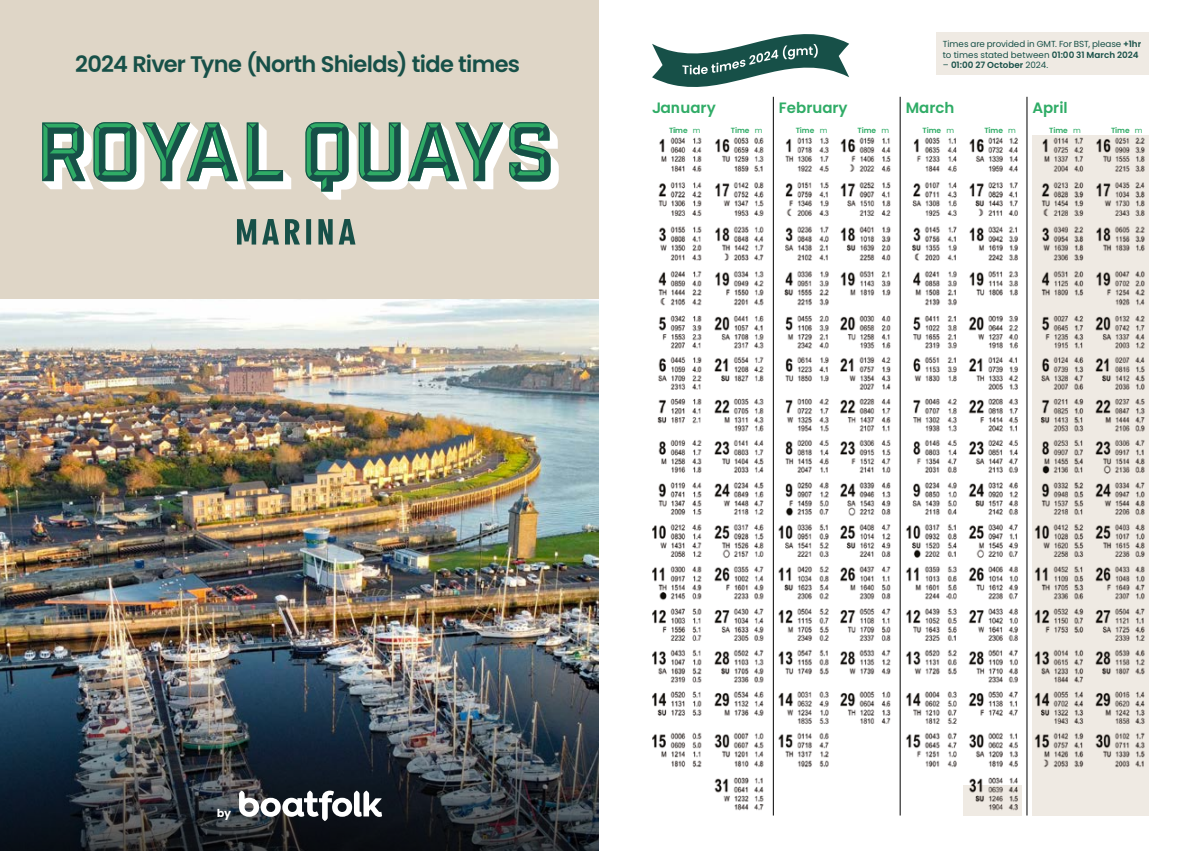
<style>
.page{position:relative;width:1198px;height:851px;background:#fff}
.page>*{position:absolute;margin:0;border:0;box-sizing:border-box;transform-origin:0 0}
.t1{font:600 22.5px "Poppins";letter-spacing:-.03em;color:#175048}
.t2{font:600 15px "Poppins";color:#2fac66}
.t3{font:11px "Poppins";color:#fff}
.t4{font:8.75px/10.5px "Poppins";letter-spacing:-.005em;color:#175048}
.t5{font:600 8.75px "Poppins";letter-spacing:.01em;color:#175048}
.t6{font:600 7.5px "Poppins";letter-spacing:-.01em;color:#2fac66}
.s1{font-weight:600}
.s2{font-weight:400}
</style>
<div class="page">
<hr style="left:773px;top:97px;width:1px;height:718px;background:#000">
<hr style="left:900px;top:97px;width:1px;height:718px;background:#000">
<hr style="left:1026px;top:97px;width:1px;height:718px;background:#000">
<div style="left:963px;top:784px;width:58px;height:31px;background:#efeae3"></div>
<div style="left:1032px;top:135px;width:116px;height:680px;background:#efeae3"></div>
<svg style="left:652px;top:34px;width:197px;height:53px"></svg>
<img style="left:714px;top:137px;width:35px;height:674px">
<img style="left:755px;top:137px;width:9px;height:673px">
<img style="left:652px;top:137px;width:34px;height:631px">
<img style="left:693px;top:137px;width:9px;height:631px">
<img style="left:779px;top:137px;width:33px;height:631px">
<img style="left:819px;top:137px;width:10px;height:631px">
<img style="left:841px;top:137px;width:34px;height:587px">
<img style="left:881px;top:137px;width:10px;height:587px">
<img style="left:906px;top:137px;width:34px;height:630px">
<img style="left:946px;top:137px;width:11px;height:631px">
<img style="left:967px;top:137px;width:36px;height:674px">
<img style="left:1008px;top:137px;width:13px;height:674px">
<img style="left:1034px;top:137px;width:34px;height:631px">
<img style="left:1074px;top:137px;width:10px;height:630px">
<img style="left:1095px;top:137px;width:34px;height:630px">
<img style="left:1135px;top:137px;width:10px;height:630px">
<div style="left:936px;top:32px;width:212px;height:42px;background:#efeae3"></div>
<img style="left:0;top:298px;width:599px;height:338px">
<div style="left:0;top:0;width:599px;height:298px;background:#dfd6c7"></div>
<img style="left:0;top:636px;width:599px;height:214px">
<svg style="left:239px;top:790px;width:143px;height:31px"></svg>
<svg style="left:237px;top:219px;width:118px;height:25px"></svg>
<svg style="left:42px;top:122px;width:249px;height:67px"></svg>
<svg style="left:305px;top:122px;width:254px;height:78px"></svg>
<p class="t4" style="left:943px;top:39px;width:200px">Times are provided in GMT. For BST, please <span class="s1">+1hr </span>to times stated between <span class="s1">01:00 31 March 2024</span></p>
<h1 class="t1" style="left:75px;top:51px;width:446px">2024 River Tyne (North Shields) tide times</h1>
<p class="t5" style="left:943px;top:60px;width:107px"><span class="s2">–</span> 01:00 27 October <span class="s2">2024.</span></p>
<p class="t3" style="left:217px;top:806px;width:16px">by</p>
<h2 class="t2" style="left:652px;top:99px;width:65px">January</h2>
<h2 class="t2" style="left:779px;top:99px;width:70px">February</h2>
<h2 class="t2" style="left:905px;top:99px;width:50px">March</h2>
<h2 class="t2" style="left:1032px;top:99px;width:37px">April</h2>
<p class="t6" style="left:669px;top:125px;width:33px">Time <span class="s2">m</span></p>
<p class="t6" style="left:731px;top:125px;width:33px">Time <span class="s2">m</span></p>
<p class="t6" style="left:796px;top:125px;width:33px">Time <span class="s2">m</span></p>
<p class="t6" style="left:857px;top:125px;width:33px">Time <span class="s2">m</span></p>
<p class="t6" style="left:922px;top:125px;width:33px">Time <span class="s2">m</span></p>
<p class="t6" style="left:984px;top:125px;width:33px">Time <span class="s2">m</span></p>
<p class="t6" style="left:1049px;top:125px;width:33px">Time <span class="s2">m</span></p>
<p class="t6" style="left:1111px;top:125px;width:33px">Time <span class="s2">m</span></p>
</div>
